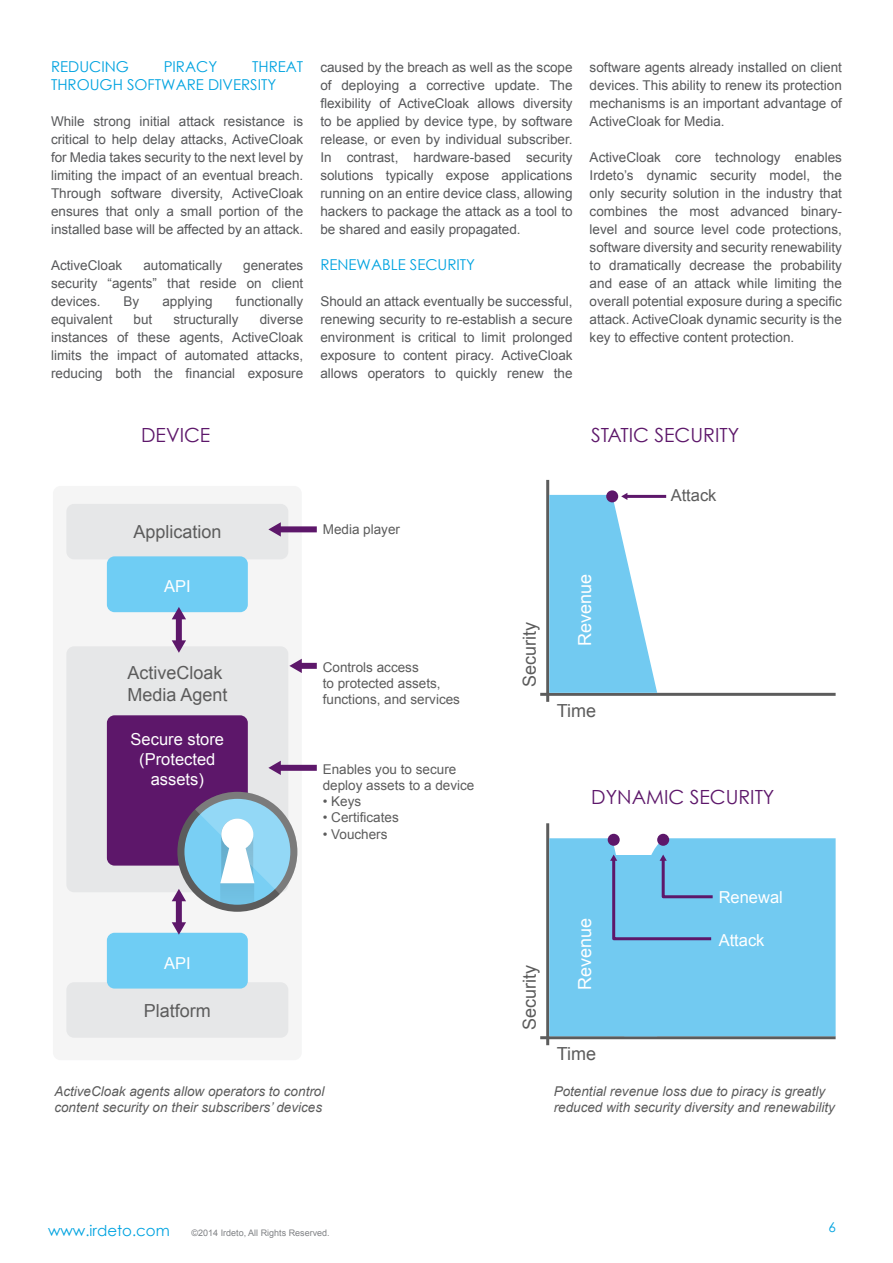
<style>
.page{position:relative;width:893px;height:1263px;background:#fff}
.page>*{position:absolute;margin:0;border:0;box-sizing:border-box;transform-origin:0 0}
.t1{font:19.5px "Century Gothic";color:#5d176a}
.t2{font:18px/21.6px "Arial";color:#5c5c5c}
.t3{font:18px "Arial";color:#fff}
.t4{font:16.5px/19.8px "Arial";color:#fff;text-align:center}
.t5{font:16.5px "Arial";color:#5c5c5c}
.t6{font:15px/18px "Century Gothic";color:#00a3e0}
.t7{font:13.5px/18px "Arial";color:#57585a;text-align:justify}
.t8{font:italic 13.5px/16.2px "Arial";color:#5c5c5c}
.t9{font:13.5px/16.2px "Arial";color:#5c5c5c}
.t10{font:13.5px "Century Gothic";color:#00a3e0}
.t11{font:9px "Arial";color:#808285}
</style>
<div class="page">
<hr style="left:546px;top:480px;width:3px;height:222px;background:#5c5c5c">
<hr style="left:540px;top:693px;width:296px;height:3px;background:#5c5c5c">
<svg style="left:606px;top:490px;width:12px;height:12px"></svg>
<hr style="left:626px;top:495px;width:40px;height:3px;background:#5d176a">
<svg style="left:549px;top:493px;width:108px;height:200px"></svg>
<hr style="left:546px;top:823px;width:3px;height:222px;background:#5c5c5c">
<hr style="left:540px;top:1036px;width:296px;height:3px;background:#5c5c5c">
<div style="left:608px;top:834px;width:12px;height:12px;background:#5d176a;border-radius:50%"></div>
<div style="left:657px;top:834px;width:12px;height:12px;background:#5d176a;border-radius:50%"></div>
<div style="left:549px;top:838px;width:287px;height:198px;background:#72caf1"></div>
<div style="left:53px;top:486px;width:249px;height:574px;background:#f5f5f5;border-radius:8px"></div>
<div style="left:66px;top:504px;width:222px;height:55px;background:#e6e7e8;border-radius:8px"></div>
<div style="left:66px;top:646px;width:222px;height:246px;background:#e6e7e8;border-radius:8px"></div>
<div style="left:107px;top:556px;width:141px;height:56px;background:#6fcdf4;border-radius:8px"></div>
<div style="left:107px;top:715px;width:141px;height:151px;background:#5d176a;border-radius:8px"></div>
<div style="left:66px;top:982px;width:222px;height:56px;background:#e6e7e8;border-radius:8px"></div>
<div style="left:107px;top:933px;width:141px;height:55px;background:#6fcdf4;border-radius:8px"></div>
<div style="left:176px;top:618px;width:6px;height:24px;background:#5d176a"></div>
<svg style="left:172px;top:607px;width:14px;height:12px"></svg>
<svg style="left:172px;top:640px;width:14px;height:13px"></svg>
<div style="left:176px;top:900px;width:6px;height:24px;background:#5d176a"></div>
<svg style="left:172px;top:889px;width:14px;height:12px"></svg>
<svg style="left:172px;top:922px;width:14px;height:13px"></svg>
<div style="left:279px;top:526px;width:38px;height:6px;background:#5d176a"></div>
<svg style="left:268px;top:522px;width:13px;height:15px"></svg>
<div style="left:279px;top:765px;width:38px;height:6px;background:#5d176a"></div>
<svg style="left:268px;top:761px;width:13px;height:14px"></svg>
<div style="left:300px;top:663px;width:17px;height:6px;background:#5d176a"></div>
<svg style="left:289px;top:659px;width:13px;height:14px"></svg>
<div style="left:177px;top:792px;width:120px;height:120px;background:#5c5c5c;border-radius:50%"></div>
<svg style="left:184px;top:799px;width:106px;height:106px"></svg>
<svg style="left:195px;top:792px;width:102px;height:102px;background:#9fcbe1"></svg>
<p class="t6" style="left:51px;top:57px;width:79px">REDUCING</p>
<p class="t6" style="left:164px;top:57px;width:55px">PIRACY</p>
<p class="t6" style="left:51px;top:57px;width:254px;text-indent:201px">THREAT<br>THROUGH SOFTWARE DIVERSITY</p>
<p class="t7" style="left:51px;top:112px;width:254px">While strong initial attack resistance is critical to help delay attacks, ActiveCloak for Media takes security to the next level by limiting the impact of an eventual breach.<br>Through software diversity, ActiveCloak ensures that only a small portion of the installed base will be affected by an attack.</p>
<p class="t7" style="left:51px;top:256px;width:73px">ActiveCloak</p>
<p class="t7" style="left:143px;top:256px;width:80px">automatically</p>
<p class="t7" style="left:51px;top:256px;width:254px;text-indent:192px">generates security “agents” that reside on client devices.</p>
<p class="t7" style="left:124px;top:292px;width:17px">By</p>
<p class="t7" style="left:162px;top:292px;width:52px">applying</p>
<p class="t7" style="left:236px;top:292px;width:69px">functionally</p>
<p class="t7" style="left:51px;top:310px;width:63px">equivalent</p>
<p class="t7" style="left:134px;top:310px;width:20px">but</p>
<p class="t7" style="left:173px;top:310px;width:67px">structurally</p>
<p class="t7" style="left:51px;top:310px;width:254px;text-indent:209px">diverse instances of these agents, ActiveCloak limits the impact of automated attacks, reducing both the financial exposure</p>
<p class="t7" style="left:320px;top:58px;width:254px">caused by the breach as well as the scope of deploying a corrective update. The flexibility of ActiveCloak allows diversity to be applied by device type, by software release, or even by individual subscriber.<br>In contrast, hardware-based security solutions typically expose applications running on an entire device class, allowing hackers to package the attack as a tool to be shared and easily propagated.</p>
<p class="t6" style="left:320px;top:255px;width:156px">RENEWABLE SECURITY</p>
<p class="t7" style="left:320px;top:292px;width:254px">Should an attack eventually be successful, renewing security to re-establish a secure environment is critical to limit prolonged exposure to content piracy. ActiveCloak allows operators to quickly renew the</p>
<p class="t7" style="left:590px;top:58px;width:254px">software agents already installed on client devices. This ability to renew its protection mechanisms is an important advantage of ActiveCloak for Media.</p>
<p class="t7" style="left:590px;top:148px;width:254px">ActiveCloak core technology enables Irdeto’s dynamic security model, the only security solution in the industry that combines the most advanced binary&shy;level and source level code protections, software diversity and security renewability to dramatically decrease the probability and ease of an attack while limiting the overall potential exposure during a specific attack. ActiveCloak dynamic security is the key to effective content protection.</p>
<p class="t1" style="left:141px;top:423px;width:71px">DEVICE</p>
<p class="t1" style="left:591px;top:423px;width:150px">STATIC SECURITY</p>
<p class="t2" style="left:133px;top:521px;width:89px">Application</p>
<p class="t4" style="left:164px;top:577px;width:28px">API</p>
<p class="t2" style="left:127px;top:662px;width:102px">ActiveCloak<br>Media Agent</p>
<p class="t4" style="left:131px;top:730px;width:95px">Secure store (Protected assets)</p>
<p class="t4" style="left:164px;top:953px;width:28px">API</p>
<p class="t2" style="left:144px;top:1000px;width:68px">Platform</p>
<p class="t9" style="left:323px;top:521px;width:79px">Media player</p>
<p class="t9" style="left:323px;top:659px;width:139px">Controls access<br>to protected assets, functions, and services</p>
<p class="t9" style="left:323px;top:761px;width:153px">Enables you to secure deploy assets to a device</p>
<p class="t9" style="left:323px;top:793px;width:40px">• Keys</p>
<p class="t9" style="left:323px;top:810px;width:77px">• Certificates</p>
<p class="t9" style="left:323px;top:826px;width:66px">• Vouchers</p>
<p class="t5" style="left:671px;top:484px;width:47px">Attack</p>
<p class="t2" style="left:519px;top:687px;width:66px;rotate:-90deg">Security</p>
<p class="t3" style="left:573px;top:646px;width:74px;rotate:-90deg">Revenue</p>
<p class="t2" style="left:557px;top:700px;width:41px">Time</p>
<p class="t1" style="left:591px;top:785px;width:185px">DYNAMIC SECURITY</p>
<p class="t2" style="left:519px;top:1030px;width:66px;rotate:-90deg">Security</p>
<p class="t3" style="left:573px;top:990px;width:74px;rotate:-90deg">Revenue</p>
<p class="t2" style="left:557px;top:1043px;width:41px">Time</p>
<p class="t4" style="left:719px;top:887px;width:66px">Renewal</p>
<p class="t4" style="left:719px;top:931px;width:47px">Attack</p>
<p class="t8" style="left:54px;top:1083px;width:271px">ActiveCloak agents allow operators to control content security on their subscribers’ devices</p>
<p class="t8" style="left:554px;top:1083px;width:283px">Potential revenue loss due to piracy is greatly reduced with security diversity and renewability</p>
<p class="t6" style="left:48px;top:1221px;width:123px">www.irdeto.com</p>
<p class="t11" style="left:192px;top:1226px;width:140px">©2014 Irdeto, All Rights Reserved.</p>
<p class="t10" style="left:828px;top:1218px;width:9px">6</p>
</div>
